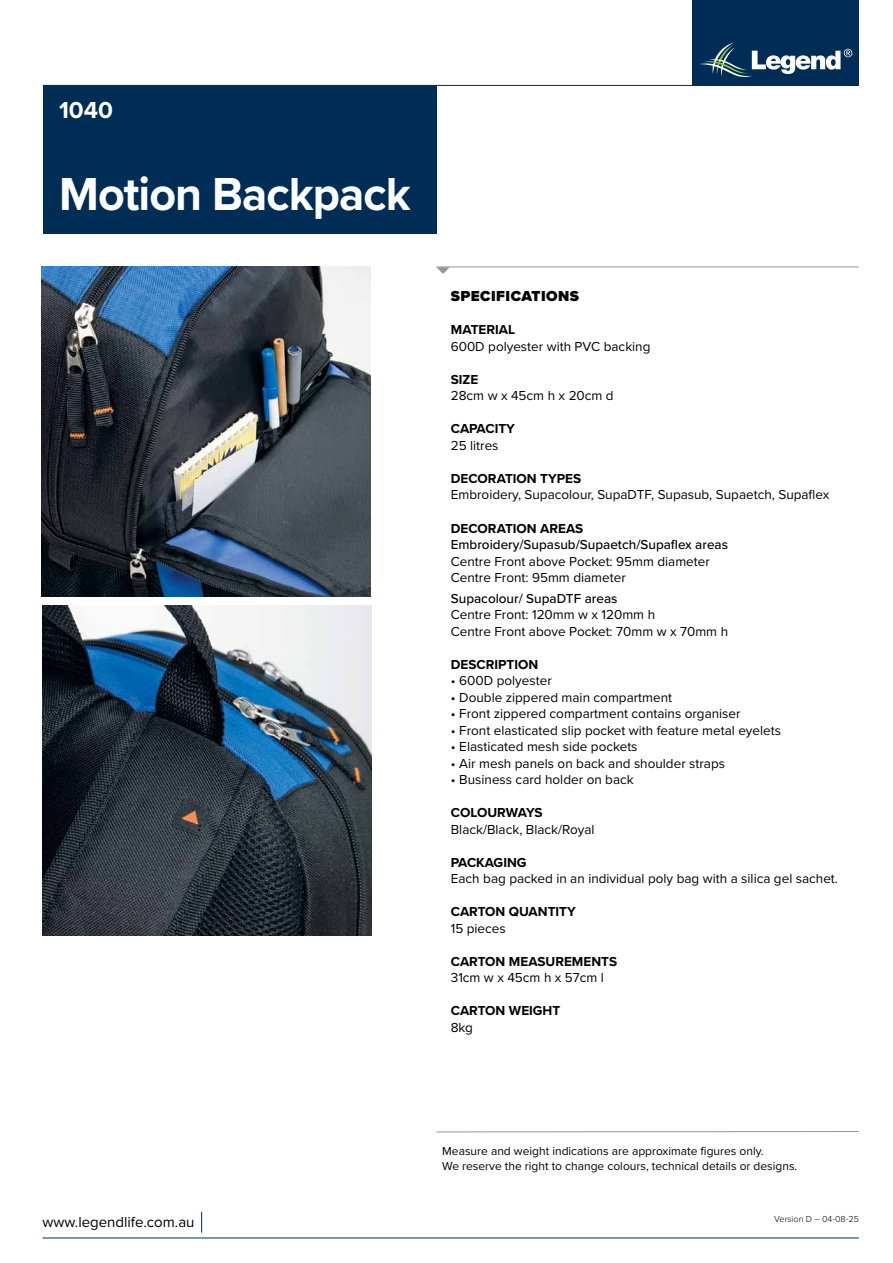
<style>
.page{position:relative;width:893px;height:1263px;background:#fff}
.page>*{position:absolute;margin:0;border:0;box-sizing:border-box;transform-origin:0 0}
.t1{font:700 48px "Proxima Nova";letter-spacing:-.02em;color:#fff}
.t2{font:700 24px "Proxima Nova";color:#fff}
.t3{font:15px "Proxima Nova";color:#000}
.t4{font:900 15px "Proxima Nova";letter-spacing:.03em;color:#000}
.t5{font:13.5px/16.5px "Proxima Nova";color:#000}
.t6{font:700 13.5px "Proxima Nova";color:#000}
.t7{font:500 13.5px "Proxima Nova";color:#000}
.t8{font:12px/15px "Proxima Nova";color:#000}
.t9{font:300 9px "Proxima Nova";color:#000}
</style>
<div class="page">
<div style="left:43px;top:85px;width:393px;height:149px;background:#002d56"></div>
<hr style="left:436px;top:1131px;width:423px;height:1px;background:#939598">
<hr style="left:43px;top:85px;width:816px;height:1px;background:#002d56">
<hr style="left:43px;top:1237px;width:816px;height:1px;background:#002d56">
<svg style="left:201px;top:1212px;width:1px;height:21px"></svg>
<hr style="left:436px;top:267px;width:423px;height:1px;background:#939598">
<svg style="left:436px;top:267px;width:14px;height:7px"></svg>
<div style="left:693px;top:0;width:166px;height:86px;background:#002d56"></div>
<svg style="left:699px;top:43px;width:153px;height:34px"></svg>
<img style="left:41px;top:267px;width:330px;height:329px">
<img style="left:42px;top:606px;width:330px;height:329px">
<h2 class="t2" style="left:59px;top:92px;width:55px">1040</h2>
<h1 class="t1" style="left:59px;top:158px;width:353px">Motion Backpack</h1>
<p class="t4" style="left:451px;top:285px;width:130px">SPECIFICATIONS</p>
<p class="t6" style="left:451px;top:319px;width:66px">MATERIAL</p>
<p class="t5" style="left:451px;top:337px;width:201px">600D polyester with PVC backing</p>
<p class="t6" style="left:451px;top:369px;width:29px">SIZE</p>
<p class="t5" style="left:451px;top:387px;width:164px">28cm w x 45cm h x 20cm d</p>
<p class="t6" style="left:451px;top:418px;width:66px">CAPACITY</p>
<p class="t5" style="left:451px;top:436px;width:49px">25 litres</p>
<p class="t6" style="left:451px;top:468px;width:132px">DECORATION TYPES</p>
<p class="t5" style="left:451px;top:486px;width:380px">Embroidery, Supacolour, SupaDTF, Supasub, Supaetch, Supaflex</p>
<p class="t6" style="left:451px;top:518px;width:134px">DECORATION AREAS</p>
<p class="t7" style="left:451px;top:534px;width:279px">Embroidery/Supasub/Supaetch/Supaflex areas</p>
<p class="t5" style="left:451px;top:552px;width:261px">Centre Front above Pocket: 95mm diameter<br>Centre Front: 95mm diameter</p>
<p class="t7" style="left:451px;top:588px;width:168px">Supacolour/ SupaDTF areas</p>
<p class="t5" style="left:451px;top:606px;width:279px">Centre Front: 120mm w x 120mm h<br>Centre Front above Pocket: 70mm w x 70mm h</p>
<p class="t6" style="left:451px;top:654px;width:89px">DESCRIPTION</p>
<p class="t5" style="left:451px;top:672px;width:102px">• 600D polyester</p>
<p class="t5" style="left:451px;top:688px;width:223px">• Double zippered main compartment</p>
<p class="t5" style="left:451px;top:705px;width:291px">• Front zippered compartment contains organiser</p>
<p class="t5" style="left:451px;top:721px;width:332px">• Front elasticated slip pocket with feature metal eyelets</p>
<p class="t5" style="left:451px;top:738px;width:188px">• Elasticated mesh side pockets</p>
<p class="t5" style="left:451px;top:754px;width:276px">• Air mesh panels on back and shoulder straps</p>
<p class="t5" style="left:451px;top:771px;width:184px">• Business card holder on back</p>
<p class="t6" style="left:451px;top:803px;width:93px">COLOURWAYS</p>
<p class="t5" style="left:451px;top:820px;width:145px">Black/Black, Black/Royal</p>
<p class="t6" style="left:451px;top:852px;width:77px">PACKAGING</p>
<p class="t5" style="left:451px;top:870px;width:389px">Each bag packed in an individual poly bag with a silica gel sachet.</p>
<p class="t6" style="left:451px;top:902px;width:127px">CARTON QUANTITY</p>
<p class="t5" style="left:451px;top:919px;width:56px">15 pieces</p>
<p class="t6" style="left:451px;top:951px;width:168px">CARTON MEASUREMENTS</p>
<p class="t5" style="left:451px;top:969px;width:155px">31cm w x 45cm h x 57cm l</p>
<p class="t6" style="left:451px;top:1001px;width:111px">CARTON WEIGHT</p>
<p class="t5" style="left:451px;top:1018px;width:24px">8kg</p>
<p class="t8" style="left:442px;top:1142px;width:357px">Measure and weight indications are approximate figures only.<br>We reserve the right to change colours, technical details or designs.</p>
<p class="t3" style="left:43px;top:1210px;width:154px">www.legendlife.com.au</p>
<p class="t9" style="left:774px;top:1212px;width:86px">Version D – 04-08-25</p>
</div>
